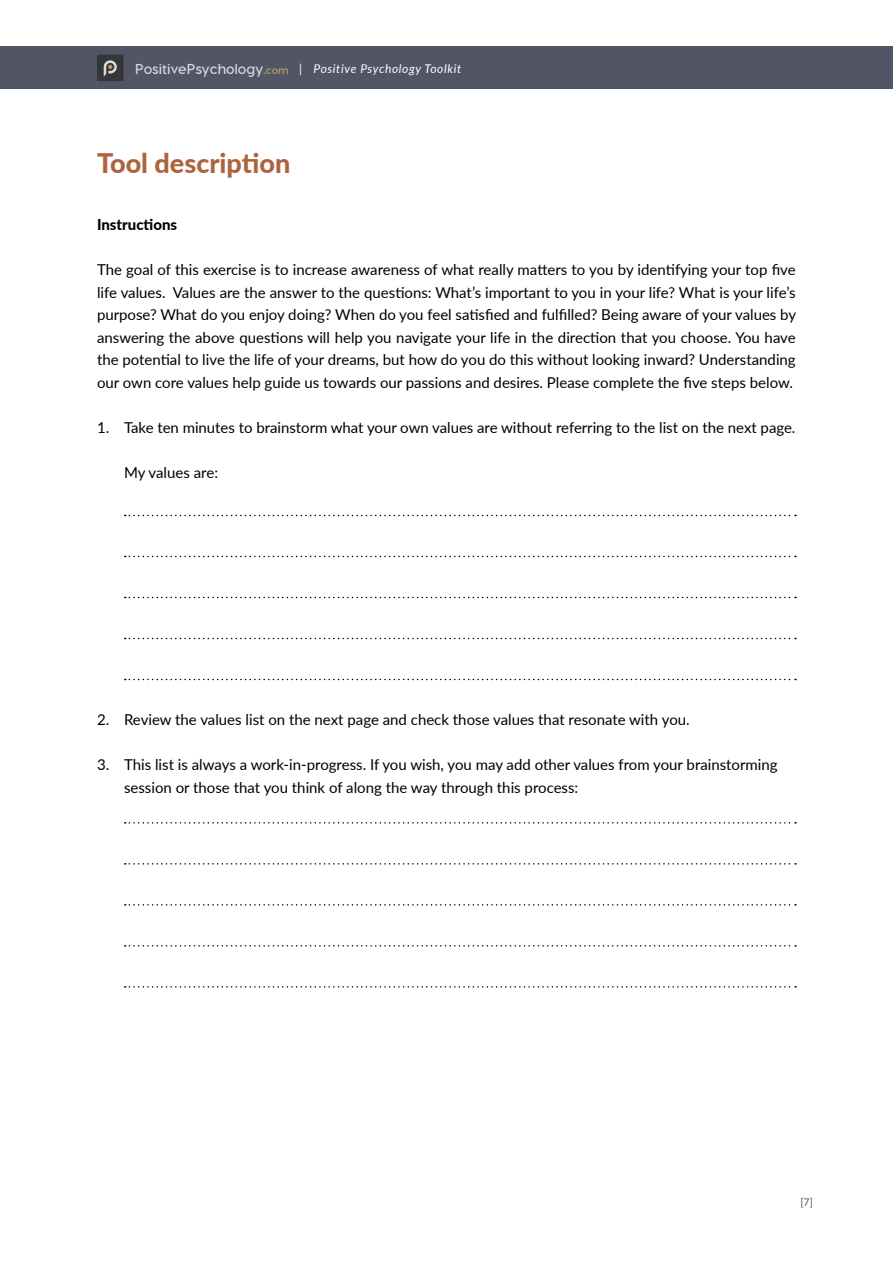
<style>
.page{position:relative;width:893px;height:1263px;background:#fff}
.page>*{position:absolute;margin:0;border:0;box-sizing:border-box;transform-origin:0 0}
.t1{font:800 27px "Lato";color:#ad633e}
.t2{font:15px/22.5px "Lato";color:#000;text-align:justify}
.t3{font:800 15px "Lato";color:#000}
.t4{font:italic 12px "Lato";letter-spacing:.05em;color:#fff}
.t5{font:10.5px "Lato";color:#555}
.s1{font-family:"Visby CF";font-weight:700;font-style:normal;font-size:14.4px;color:#d6d7da}
.s2{font-family:"Visby CF";font-weight:800;font-style:normal;font-size:10.8px;color:#af9364}
.s3{font-style:normal}
</style>
<div class="page">
<div style="left:0;top:46px;width:893px;height:43px;background:#525566"></div>
<div style="left:97px;top:55px;width:27px;height:26px;background:#363638"></div>
<svg style="left:104px;top:60px;width:13px;height:17px"></svg>
<svg style="left:125px;top:515px;width:671px;height:1px"></svg>
<svg style="left:125px;top:556px;width:671px;height:1px"></svg>
<svg style="left:125px;top:597px;width:671px;height:1px"></svg>
<svg style="left:125px;top:638px;width:671px;height:1px"></svg>
<svg style="left:125px;top:679px;width:671px;height:1px"></svg>
<svg style="left:125px;top:822px;width:671px;height:1px"></svg>
<svg style="left:125px;top:863px;width:671px;height:1px"></svg>
<svg style="left:125px;top:904px;width:671px;height:1px"></svg>
<svg style="left:125px;top:945px;width:671px;height:1px"></svg>
<svg style="left:125px;top:986px;width:671px;height:1px"></svg>
<p class="t4" style="left:135px;top:60px;width:328px"><span class="s1">PositivePsychology</span><span class="s2">.com</span> <span class="s3">|</span> Positive Psychology Toolkit</p>
<h1 class="t1" style="left:97px;top:143px;width:195px">Tool description</h1>
<p class="t3" style="left:97px;top:213px;width:82px">Instructions</p>
<p class="t2" style="left:97px;top:258px;width:701px">The goal of this exercise is to increase awareness of what really matters to you by identifying your top five life values. Values are the answer to the questions: What’s important to you in your life? What is your life’s purpose? What do you enjoy doing? When do you feel satisfied and fulfilled? Being aware of your values by answering the above questions will help you navigate your life in the direction that you choose. You have the potential to live the life of your dreams, but how do you do this without looking inward? Understanding our own core values help guide us towards our passions and desires. Please complete the five steps below.</p>
<p class="t2" style="left:97px;top:415px;width:700px">1. Take ten minutes to brainstorm what your own values are without referring to the list on the next page.</p>
<p class="t2" style="left:124px;top:460px;width:96px">My values are:</p>
<p class="t2" style="left:97px;top:708px;width:594px">2. Review the values list on the next page and check those values that resonate with you.</p>
<p class="t2" style="left:124px;top:753px;width:655px;text-indent:-27px">3. This list is always a work-in-progress. If you wish, you may add other values from your brainstorming session or those that you think of along the way through this process:</p>
<p class="t5" style="left:800px;top:1195px;width:14px">[7]</p>
</div>
